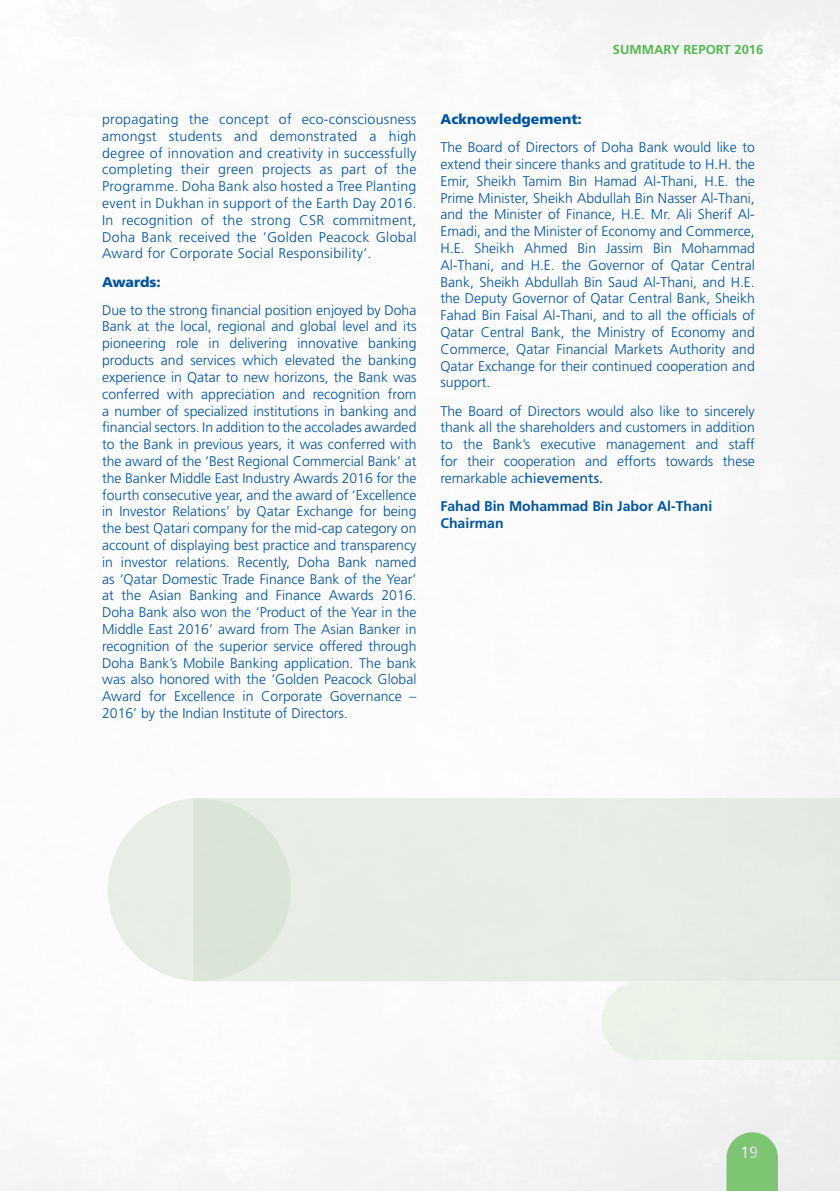
<style>
.page{position:relative;width:840px;height:1191px;background:#fff}
.page>*{position:absolute;margin:0;border:0;box-sizing:border-box;transform-origin:0 0}
.t1{font:16px "Frutiger";color:#fff}
.t2{font:300 14px/16.8px "Frutiger LT";color:#00539f;text-align:justify}
.t3{font:700 14px/16.8px "Frutiger";color:#00539f}
.t4{font:900 14px "Frutiger";color:#00539f}
.t5{font:700 13px "Frutiger CE";color:#56b951}
.s1{font-family:"Frutiger";font-weight:400}
</style>
<div class="page">
<svg style="left:726px;top:1132px;width:51px;height:59px;background:#88c97e"></svg>
<div style="left:291px;top:798px;width:548px;height:183px;background:#e7ede5"></div>
<svg style="left:108px;top:798px;width:183px;height:183px;background:#e3ebe1"></svg>
<div style="left:601px;top:981px;width:238px;height:79px;background:#eaf2e8"></div>
<p class="t2" style="left:102px;top:111px;width:316px">propagating the concept of eco-consciousness amongst students and demonstrated a high degree of innovation and creativity in successfully completing their green projects as part of the Programme. Doha Bank also hosted a Tree Planting event in Dukhan in support of the Earth Day 2016.<br>In recognition of the strong CSR commitment, Doha Bank received the ‘Golden Peacock Global Award for Corporate Social Responsibility’.</p>
<p class="t4" style="left:102px;top:273px;width:60px">Awards:</p>
<p class="t2" style="left:102px;top:302px;width:316px">Due to the strong financial position enjoyed by Doha Bank at the local, regional and global level and its pioneering role in delivering innovative banking products and services which elevated the banking experience in Qatar to new horizons, the Bank was conferred with appreciation and recognition from a number of specialized institutions in banking and financial sectors. In addition to the accolades awarded to the Bank in previous years, it was conferred with the award of the ‘Best Regional Commercial Bank’ at the Banker Middle East Industry Awards 2016 for the fourth consecutive year, and the award of ‘Excellence in Investor Relations’ by Qatar Exchange for being the best Qatari company for the mid-cap category on account of displaying best practice and transparency in investor relations. Recently, Doha Bank named as ‘Qatar Domestic Trade Finance Bank of the Year’ at the Asian Banking and Finance Awards 2016.<br>Doha Bank also won the ‘Product of the Year in the Middle East 2016’ award from The Asian Banker in recognition of the superior service offered through Doha Bank’s Mobile Banking application. The bank was also honored with the ‘Golden Peacock Global Award for Excellence in Corporate Governance – 2016’ by the Indian Institute of Directors.</p>
<p class="t5" style="left:612px;top:42px;width:152px">SUMMARY REPORT 2016</p>
<p class="t4" style="left:440px;top:111px;width:143px">Acknowledgement:</p>
<p class="t2" style="left:440px;top:139px;width:316px">The Board of Directors of Doha Bank would like to extend their sincere thanks and gratitude to H.H. the Emir, Sheikh Tamim Bin Hamad Al-Thani, H.E. the Prime Minister, Sheikh Abdullah Bin Nasser Al-Thani, and the Minister of Finance, H.E. Mr. Ali Sherif Al-Emadi, and the Minister of Economy and Commerce, H.E. Sheikh Ahmed Bin Jassim Bin Mohammad Al-Thani, and H.E. the Governor of Qatar Central Bank, Sheikh Abdullah Bin Saud Al-Thani, and H.E. the Deputy Governor of Qatar Central Bank, Sheikh Fahad Bin Faisal Al-Thani, and to all the officials of Qatar Central Bank, the Ministry of Economy and Commerce, Qatar Financial Markets Authority and Qatar Exchange for their continued cooperation and support.</p>
<p class="t2" style="left:440px;top:402px;width:316px">The Board of Directors would also like to sincerely thank all the shareholders and customers in addition to the Bank’s executive management and staff for their cooperation and efforts towards these remarkable ac<span class="s1">hievements.</span></p>
<p class="t3" style="left:440px;top:497px;width:273px">Fahad Bin Mohammad Bin Jabor Al-Thani<br>Chairman</p>
<p class="t1" style="left:739px;top:1142px;width:19px">19</p>
</div>
